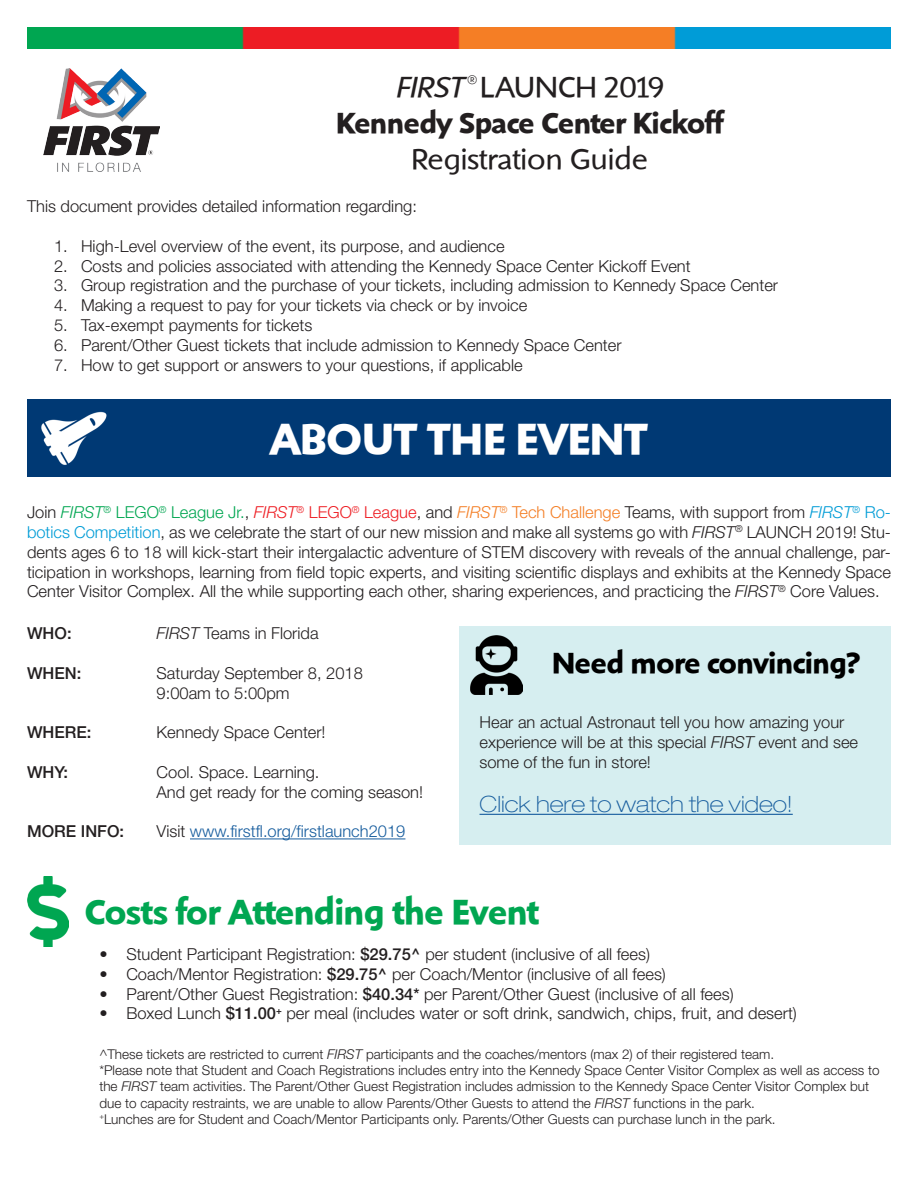
<style>
.page{position:relative;width:918px;height:1188px;background:#fff}
.page>*{position:absolute;margin:0;border:0;box-sizing:border-box;transform-origin:0 0}
.t1{font:700 45px "Shinn RR";color:#fff}
.t2{font:700 36px "Shinn RR";color:#00a651}
.t3{font:30px "Shinn RR";color:#231f20}
.t4{font:700 30px "Shinn RR";color:#231f20}
.t5{font:700 30px "Shinn RR";color:#000}
.t6{font:100 expanded 22.5px "Helvetica Neue";color:#175d9e}
.t7{font:300 16.5px/19.8px "Helvetica Neue";color:#231f20;text-align:justify}
.t8{font:300 16.5px "Helvetica Neue";color:#175d9e}
.t9{font:500 16.5px "Helvetica Neue";color:#231f20}
.t10{font:300 13.5px/16.2px "Helvetica Neue";color:#231f20}
.s1{font-style:italic}
.s2{font-style:italic;color:#00a651}
.s3{color:#00a651}
.s4{font-style:italic;color:#ee1d23}
.s5{color:#ee1d23}
.s6{font-style:italic;color:#f47f26}
.s7{color:#f47f26}
.s8{font-style:italic;color:#009cd6}
.s9{color:#009cd6}
.s10{color:#231f20}
.s11{font-weight:500}
</style>
<div class="page">
<img style="left:27px;top:27px;width:864px;height:22px">
<img style="left:43px;top:68px;width:116px;height:104px">
<div style="left:27px;top:400px;width:864px;height:77px;background:#003974"></div>
<img style="left:41px;top:411px;width:66px;height:54px">
<div style="left:459px;top:626px;width:432px;height:218px;background:#d6eef0"></div>
<img style="left:470px;top:635px;width:52px;height:60px">
<hr style="left:480px;top:814px;width:313px;height:1px;background:#175d9e">
<hr style="left:190px;top:839px;width:215px;height:1px;background:#175d9e">
<img style="left:27px;top:877px;width:41px;height:69px">
<p class="t3" style="left:395px;top:70px;width:271px"><span class="s1">FIRST</span><sup>®</sup>LAUNCH 2019</p>
<p class="t4" style="left:336px;top:105px;width:389px">Kennedy Space Center Kickoff</p>
<p class="t3" style="left:412px;top:142px;width:238px">Registration Guide</p>
<p class="t7" style="left:27px;top:196px;width:391px">This document provides detailed information regarding:</p>
<p class="t7" style="left:54px;top:236px;width:452px">1. High-Level overview of the event, its purpose, and audience</p>
<p class="t7" style="left:54px;top:255px;width:638px">2. Costs and policies associated with attending the Kennedy Space Center Kickoff Event</p>
<p class="t7" style="left:54px;top:275px;width:726px">3. Group registration and the purchase of your tickets, including admission to Kennedy Space Center</p>
<p class="t7" style="left:54px;top:295px;width:475px">4. Making a request to pay for your tickets via check or by invoice</p>
<p class="t7" style="left:54px;top:315px;width:260px">5. Tax-exempt payments for tickets</p>
<p class="t7" style="left:54px;top:335px;width:569px">6. Parent/Other Guest tickets that include admission to Kennedy Space Center</p>
<p class="t7" style="left:54px;top:354px;width:470px">7. How to get support or answers to your questions, if applicable</p>
<p class="t1" style="left:270px;top:412px;width:379px">ABOUT THE EVENT</p>
<p class="t7" style="left:27px;top:502px;width:866px">Join <span class="s2">FIRST</span><sup>®</sup> <span class="s3">LEGO</span><sup>®</sup> <span class="s3">League Jr.</span>, <span class="s4">FIRST</span><sup>®</sup> <span class="s5">LEGO</span><sup>®</sup> <span class="s5">League</span>, and <span class="s6">FIRST</span><sup>®</sup> <span class="s7">Tech Challenge</span> Teams, with support from <span class="s8">FIRST</span><sup>®</sup> <span class="s9">Ro&shy;botics Competition</span>, as we celebrate the start of our new mission and make all systems go with <span class="s1">FIRST</span><sup>®</sup> LAUNCH 2019! Stu&shy;dents ages 6 to 18 will kick-start their intergalactic adventure of STEM discovery with reveals of the annual challenge, par&shy;ticipation in workshops, learning from field topic experts, and visiting scientific displays and exhibits at the Kennedy Space Center Visitor Complex. All the while supporting each other, sharing experiences, and practicing the <span class="s1">FIRST</span><sup>®</sup> Core Values.</p>
<p class="t9" style="left:27px;top:623px;width:46px">WHO:</p>
<p class="t9" style="left:27px;top:663px;width:56px">WHEN:</p>
<p class="t9" style="left:27px;top:722px;width:66px">WHERE:</p>
<p class="t9" style="left:27px;top:762px;width:43px">WHY:</p>
<p class="t9" style="left:27px;top:821px;width:99px">MORE INFO:</p>
<p class="t7" style="left:157px;top:623px;width:163px"><span class="s1">FIRST</span> Teams in Florida</p>
<p class="t7" style="left:157px;top:663px;width:208px">Saturday September 8, 2018</p>
<p class="t7" style="left:157px;top:683px;width:134px">9:00am to 5:00pm</p>
<p class="t7" style="left:157px;top:722px;width:171px">Kennedy Space Center!</p>
<p class="t7" style="left:157px;top:762px;width:164px">Cool. Space. Learning.</p>
<p class="t7" style="left:157px;top:782px;width:268px">And get ready for the coming season!</p>
<p class="t8" style="left:157px;top:821px;width:250px"><span class="s10">Visit</span> www.firstfl.org/firstlaunch2019</p>
<p class="t5" style="left:552px;top:645px;width:310px">Need more convincing?</p>
<p class="t7" style="left:480px;top:712px;width:380px;text-align:left">Hear an actual Astronaut tell you how amazing your experience will be at this special <span class="s1">FIRST</span> event and see some of the fun in store!</p>
<p class="t6" style="left:480px;top:791px;width:315px">Click here to watch the video!</p>
<p class="t2" style="left:85px;top:891px;width:455px">Costs for Attending the Event</p>
<p class="t7" style="left:99px;top:944px;width:552px">• Student Participant Registration: <span class="s11">$29.75^</span> per student (inclusive of all fees)</p>
<p class="t7" style="left:99px;top:964px;width:568px">• Coach/Mentor Registration: <span class="s11">$29.75^</span> per Coach/Mentor (inclusive of all fees)</p>
<p class="t7" style="left:99px;top:983px;width:636px">• Parent/Other Guest Registration: <span class="s11">$40.34*</span> per Parent/Other Guest (inclusive of all fees)</p>
<p class="t7" style="left:99px;top:1003px;width:699px">• Boxed Lunch <span class="s11">$11.00</span><sup>+</sup> per meal (includes water or soft drink, sandwich, chips, fruit, and desert)</p>
<p class="t10" style="left:99px;top:1046px;width:676px">^These tickets are restricted to current <span class="s1">FIRST</span> participants and the coaches/mentors (max 2) of their registered team.</p>
<p class="t10" style="left:99px;top:1062px;width:782px">*Please note that Student and Coach Registrations includes entry into the Kennedy Space Center Visitor Complex as well as access to the <span class="s1">FIRST</span> team activities. The Parent/Other Guest Registration includes admission to the Kennedy Space Center Visitor Complex but due to capacity restraints, we are unable to allow Parents/Other Guests to attend the <span class="s1">FIRST</span> functions in the park.</p>
<p class="t10" style="left:99px;top:1111px;width:678px"><sup>+</sup>Lunches are for Student and Coach/Mentor Participants only. Parents/Other Guests can purchase lunch in the park.</p>
</div>
